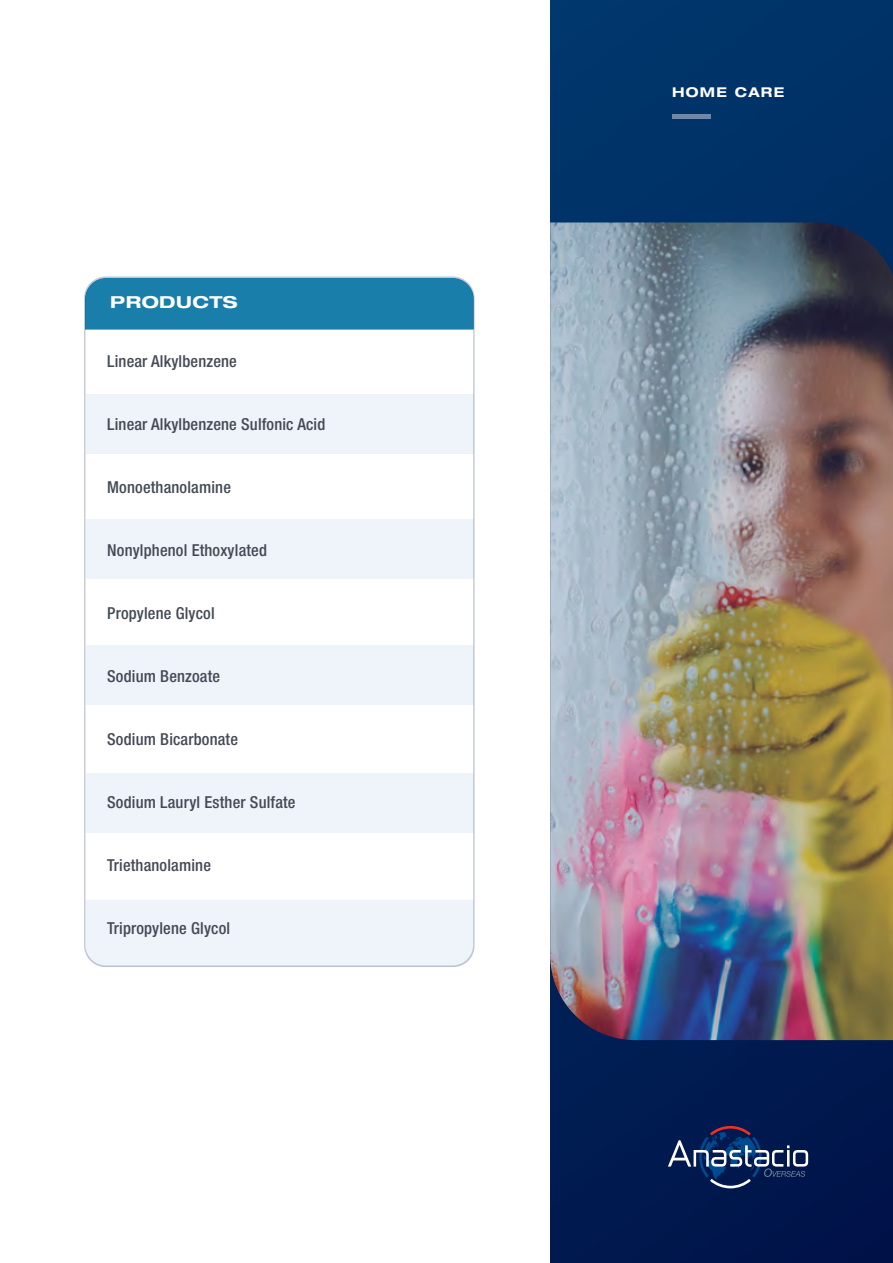
<style>
.page{position:relative;width:893px;height:1263px;background:#fff}
.page>*{position:absolute;margin:0;border:0;box-sizing:border-box;transform-origin:0 0}
.t1{font:500 condensed 16.5px "Helvetica Neue";letter-spacing:.01em;color:#444a55}
.t2{font:700 expanded 16.5px "Helvetica Neue";letter-spacing:.025em;color:#fff;scale:1.1 1}
.t3{font:700 expanded 13.5px "Helvetica Neue";letter-spacing:.1em;color:#fff}
</style>
<div class="page">
<svg style="left:550px;top:0;width:343px;height:1263px;background:#00265b"></svg>
<img style="left:550px;top:222px;width:343px;height:818px">
<div style="left:672px;top:114px;width:38px;height:5px;background:#7087a8"></div>
<svg style="left:668px;top:1126px;width:140px;height:62px;background:#233a69"></svg>
<div style="left:85px;top:278px;width:389px;height:52px;background:#1a7eab"></div>
<div style="left:86px;top:394px;width:388px;height:60px;background:#eaeff9"></div>
<div style="left:86px;top:645px;width:388px;height:59px;background:#eaeff9"></div>
<div style="left:86px;top:773px;width:388px;height:60px;background:#eaeff9"></div>
<div style="left:86px;top:900px;width:388px;height:67px;background:#eff3fa"></div>
<div style="left:86px;top:519px;width:388px;height:60px;background:#eaeff9"></div>
<p class="t2" style="left:110px;top:291px;width:117px">PRODUCTS</p>
<p class="t1" style="left:107px;top:351px;width:131px">Linear Alkylbenzene</p>
<p class="t1" style="left:107px;top:414px;width:220px">Linear Alkylbenzene Sulfonic Acid</p>
<p class="t1" style="left:107px;top:477px;width:125px">Monoethanolamine</p>
<p class="t1" style="left:107px;top:540px;width:161px">Nonylphenol Ethoxylated</p>
<p class="t1" style="left:107px;top:603px;width:109px">Propylene Glycol</p>
<p class="t1" style="left:107px;top:666px;width:114px">Sodium Benzoate</p>
<p class="t1" style="left:107px;top:729px;width:132px">Sodium Bicarbonate</p>
<p class="t1" style="left:107px;top:792px;width:190px">Sodium Lauryl Esther Sulfate</p>
<p class="t1" style="left:107px;top:855px;width:105px">Triethanolamine</p>
<p class="t1" style="left:107px;top:918px;width:124px">Tripropylene Glycol</p>
<p class="t3" style="left:672px;top:84px;width:114px">HOME CARE</p>
</div>
